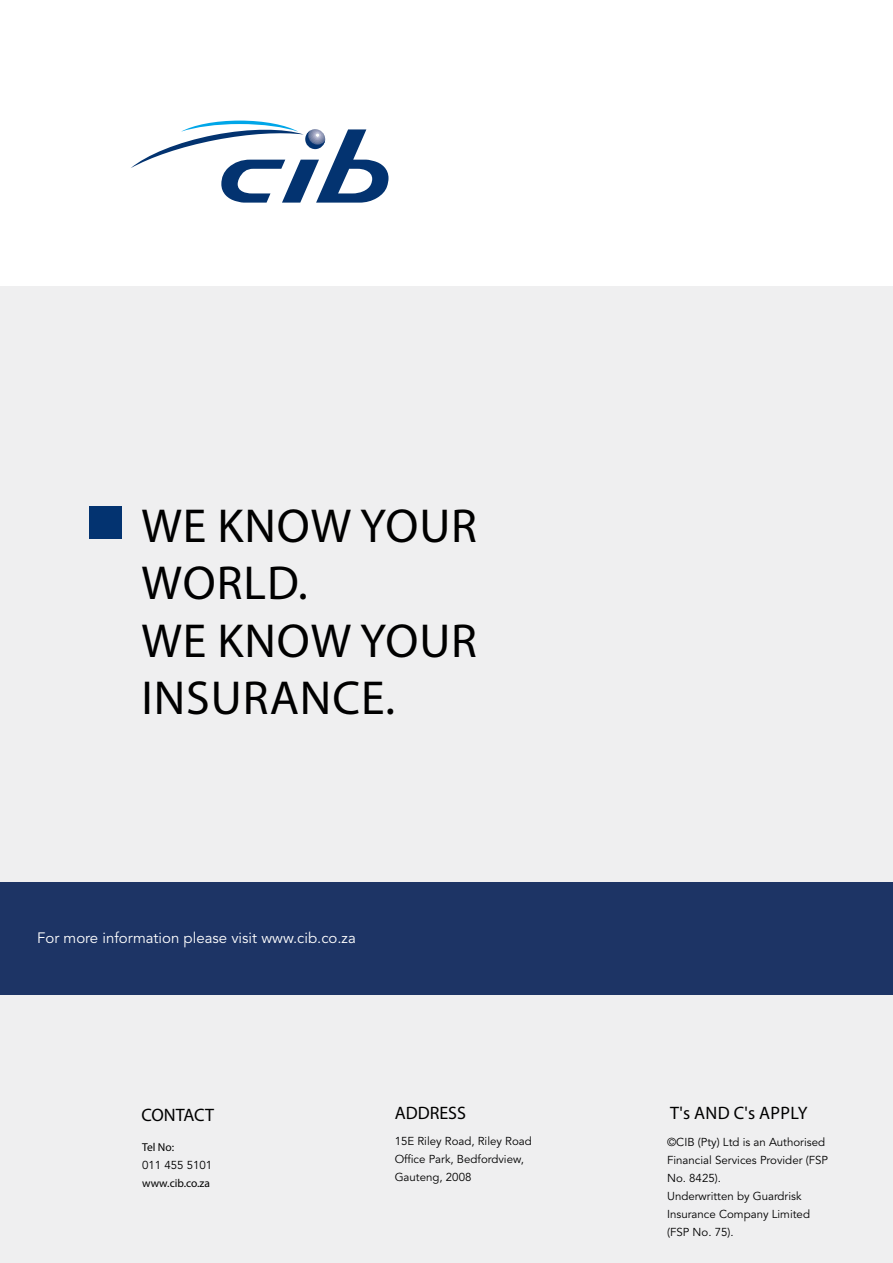
<style>
.page{position:relative;width:893px;height:1263px;background:#fff}
.page>*{position:absolute;margin:0;border:0;box-sizing:border-box;transform-origin:0 0}
.t1{font:47.85px/57.4px "Myriad Pro";letter-spacing:.02em;color:#000}
.t2{font:18px "Myriad Pro";color:#000}
.t3{font:15px "Avenir LT Std";color:#fff}
.t4{font:11.55px/18px "Avenir LT Std";color:#000}
.t5{font:11.55px "Myriad Pro";color:#000}
</style>
<div class="page">
<div style="left:0;top:286px;width:893px;height:977px;background:#efeff0"></div>
<svg style="left:131px;top:121px;width:257px;height:82px"></svg>
<div style="left:89px;top:506px;width:33px;height:32px;background:#033370"></div>
<div style="left:0;top:882px;width:893px;height:112px;background:#1d3465"></div>
<h1 class="t1" style="left:141px;top:496px;width:337px">WE KNOW YOUR<br>WORLD.<br>WE KNOW YOUR<br>INSURANCE.</h1>
<p class="t3" style="left:37px;top:930px;width:320px">For more information please visit www.cib.co.za</p>
<h2 class="t2" style="left:141px;top:1104px;width:74px">CONTACT</h2>
<p class="t5" style="left:142px;top:1139px;width:34px">Tel No:</p>
<p class="t4" style="left:142px;top:1156px;width:72px">011 455 5101</p>
<p class="t5" style="left:142px;top:1175px;width:69px">www.cib.co.za</p>
<h2 class="t2" style="left:395px;top:1102px;width:73px">ADDRESS</h2>
<p class="t4" style="left:395px;top:1133px;width:139px">15E Riley Road, Riley Road<br>Office Park, Bedfordview,<br>Gauteng, 2008</p>
<h2 class="t2" style="left:670px;top:1102px;width:37px">T's and</h2>
<h2 class="t2" style="left:734px;top:1102px;width:75px">C's Apply</h2>
<p class="t4" style="left:667px;top:1133px;width:162px">©CIB (Pty) Ltd is an Authorised<br>Financial Services Provider (FSP<br>No. 8425).<br>Underwritten by Guardrisk<br>Insurance Company Limited (FSP No. 75).</p>
</div>
